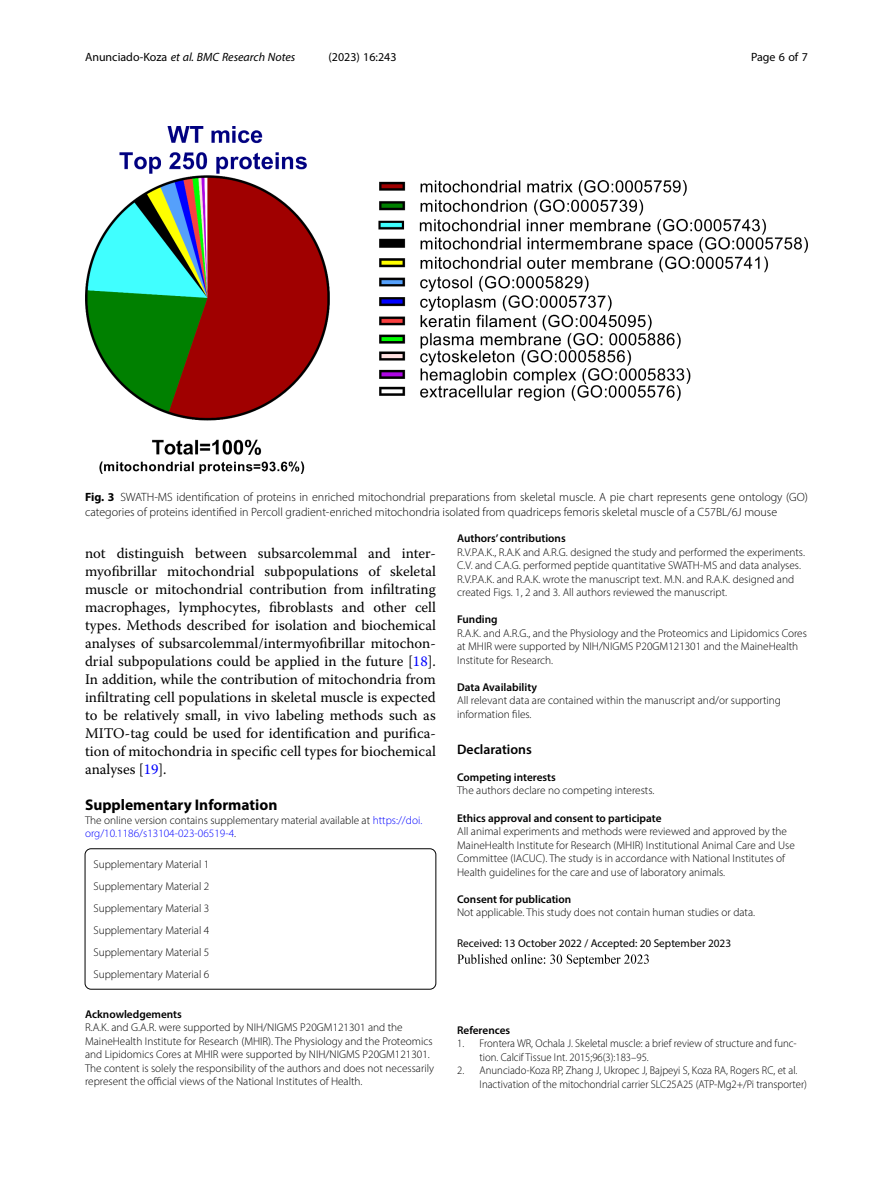
<style>
.page{position:relative;width:893px;height:1191px;background:#fff}
.page>*{position:absolute;margin:0;border:0;box-sizing:border-box;transform-origin:0 0}
.Head_1{font:700 15.45px "Myriad Pro";color:#000}
.Body_Text{font:14.7px/18px "Warnock Pro";color:#000;text-align:justify}
.Ethics_Declarations{font:600 13.8px "Myriad Pro";color:#000}
.Figure_Caption{font:300 12px/15px "Myriad Pro";color:#000}
.t1{font:italic 12px "Myriad Pro";color:#000}
.t2{font:12px "Myriad Pro";color:#000}
.Ethics_Declarations-2{font:300 11.25px/13.5px "Myriad Pro";color:#000}
.Acknowledgements{font:300 11.25px/13.5px "Myriad Pro";color:#000}
.Author_Contribution{font:300 11.25px/13.5px "Myriad Pro";color:#000}
.Literatur_Entry{font:300 11.25px/13.5px "Myriad Pro";color:#000;scale:.95 1}
.Funding{font:300 11.25px/13.5px "Myriad Pro";color:#000}
.Endmatter_Heading{font:600 11.25px "Myriad Pro";color:#000}
.Additional_File_Info{font:300 11.25px "Myriad Pro";color:#000}
.Article_Note_ESM{font:300 11.25px/13.5px "Myriad Pro";color:#000}
.Materials_Availabili{font:300 11.25px/13.5px "Myriad Pro";color:#000}
.Article_History{font:11.25px "Myriad Pro";color:#000}
.Literatur_Heading{font:600 11.25px "Myriad Pro";color:#000}
.s1{font-style:normal}
.s2{font-weight:700}
.s3{color:#00f}
</style>
<div class="page">
<div style="left:85px;top:848px;width:351px;height:141px;border:1px solid #000;border-radius:6px"></div>
<img style="left:457px;top:954px;width:192px;height:13px">
<img style="left:85px;top:126px;width:723px;height:348px">
<p class="t1" style="left:85px;top:50px;width:212px"><span class="s1">Anunciado-Koza</span> et al. BMC Research Notes</p>
<p class="t2" style="left:329px;top:50px;width:70px">(2023) 16:243</p>
<p class="t2" style="left:751px;top:50px;width:58px">Page 6 of 7</p>
<p class="Figure_Caption" style="left:85px;top:489px;width:724px"><span class="s2">Fig. 3</span> SWATH-MS identification of proteins in enriched mitochondrial preparations from skeletal muscle. A pie chart represents gene ontology (GO) categories of proteins identified in Percoll gradient-enriched mitochondria isolated from quadriceps femoris skeletal muscle of a C57BL/6J mouse</p>
<p class="Body_Text" style="left:85px;top:544px;width:352px">not distinguish between subsarcolemmal and inter&shy;myofibrillar mitochondrial subpopulations of skeletal muscle or mitochondrial contribution from infiltrating macrophages, lymphocytes, fibroblasts and other cell types. Methods described for isolation and biochemical analyses of subsarcolemmal/intermyofibrillar mitochon&shy;drial subpopulations could be applied in the future [<span class="s3">18</span>].<br>In addition, while the contribution of mitochondria from infiltrating cell populations in skeletal muscle is expected to be relatively small, in vivo labeling methods such as MITO-tag could be used for identification and purifica&shy;tion of mitochondria in specific cell types for biochemical analyses [<span class="s3">19</span>].</p>
<p class="Head_1" style="left:85px;top:795px;width:194px">Supplementary Information</p>
<p class="Article_Note_ESM" style="left:85px;top:813px;width:339px">The online version contains supplementary material available at <span class="s3">https://doi. org/10.1186/s13104-023-06519-4</span>.</p>
<p class="Additional_File_Info" style="left:94px;top:857px;width:117px">Supplementary Material 1</p>
<p class="Additional_File_Info" style="left:94px;top:879px;width:117px">Supplementary Material 2</p>
<p class="Additional_File_Info" style="left:94px;top:901px;width:117px">Supplementary Material 3</p>
<p class="Additional_File_Info" style="left:94px;top:923px;width:117px">Supplementary Material 4</p>
<p class="Additional_File_Info" style="left:94px;top:945px;width:117px">Supplementary Material 5</p>
<p class="Additional_File_Info" style="left:94px;top:967px;width:117px">Supplementary Material 6</p>
<p class="Endmatter_Heading" style="left:85px;top:1006px;width:98px">Acknowledgements</p>
<p class="Acknowledgements" style="left:85px;top:1020px;width:351px">R.A.K. and G.A.R. were supported by NIH/NIGMS P20GM121301 and the MaineHealth Institute for Research (MHIR). The Physiology and the Proteomics and Lipidomics Cores at MHIR were supported by NIH/NIGMS P20GM121301.<br>The content is solely the responsibility of the authors and does not necessarily represent the official views of the National Institutes of Health.</p>
<p class="Endmatter_Heading" style="left:457px;top:531px;width:110px">Authors’ contributions</p>
<p class="Author_Contribution" style="left:457px;top:545px;width:349px">R.V.P.A.K., R.A.K and A.R.G. designed the study and performed the experiments.<br>C.V. and C.A.G. performed peptide quantitative SWATH-MS and data analyses.<br>R.V.P.A.K. and R.A.K. wrote the manuscript text. M.N. and R.A.K. designed and created Figs. 1, 2 and 3. All authors reviewed the manuscript.</p>
<p class="Endmatter_Heading" style="left:457px;top:612px;width:42px">Funding</p>
<p class="Funding" style="left:457px;top:626px;width:351px">R.A.K. and A.R.G., and the Physiology and the Proteomics and Lipidomics Cores at MHIR were supported by NIH/NIGMS P20GM121301 and the MaineHealth<br>Institute for Research.</p>
<p class="Endmatter_Heading" style="left:457px;top:680px;width:81px">Data Availability</p>
<p class="Materials_Availabili" style="left:457px;top:694px;width:325px">All relevant data are contained within the manuscript and/or supporting information files.</p>
<p class="Ethics_Declarations" style="left:457px;top:740px;width:76px">Declarations</p>
<p class="Endmatter_Heading" style="left:457px;top:770px;width:100px">Competing interests</p>
<p class="Ethics_Declarations-2" style="left:457px;top:784px;width:199px">The authors declare no competing interests.</p>
<p class="Endmatter_Heading" style="left:457px;top:810px;width:206px">Ethics approval and consent to participate</p>
<p class="Ethics_Declarations-2" style="left:457px;top:824px;width:339px">All animal experiments and methods were reviewed and approved by the MaineHealth Institute for Research (MHIR) Institutional Animal Care and Use Committee (IACUC). The study is in accordance with National Institutes of Health guidelines for the care and use of laboratory animals.</p>
<p class="Endmatter_Heading" style="left:457px;top:891px;width:116px">Consent for publication</p>
<p class="Ethics_Declarations-2" style="left:457px;top:905px;width:300px">Not applicable. This study does not contain human studies or data.</p>
<p class="Article_History" style="left:457px;top:935px;width:276px">Received: 13 October 2022 / Accepted: 20 September 2023</p>
<p class="Literatur_Heading" style="left:457px;top:1022px;width:55px">References</p>
<p class="Literatur_Entry" style="left:480px;top:1036px;width:335px;text-indent:-22px">1. Frontera WR, Ochala J. Skeletal muscle: a brief review of structure and func&shy;tion. Calcif Tissue Int. 2015;96(3):183–95.</p>
<p class="Literatur_Entry" style="left:480px;top:1063px;width:346px;text-indent:-22px">2. Anunciado-Koza RP, Zhang J, Ukropec J, Bajpeyi S, Koza RA, Rogers RC, et al.<br>Inactivation of the mitochondrial carrier SLC25A25 (ATP-Mg2+/Pi transporter)</p>
</div>
